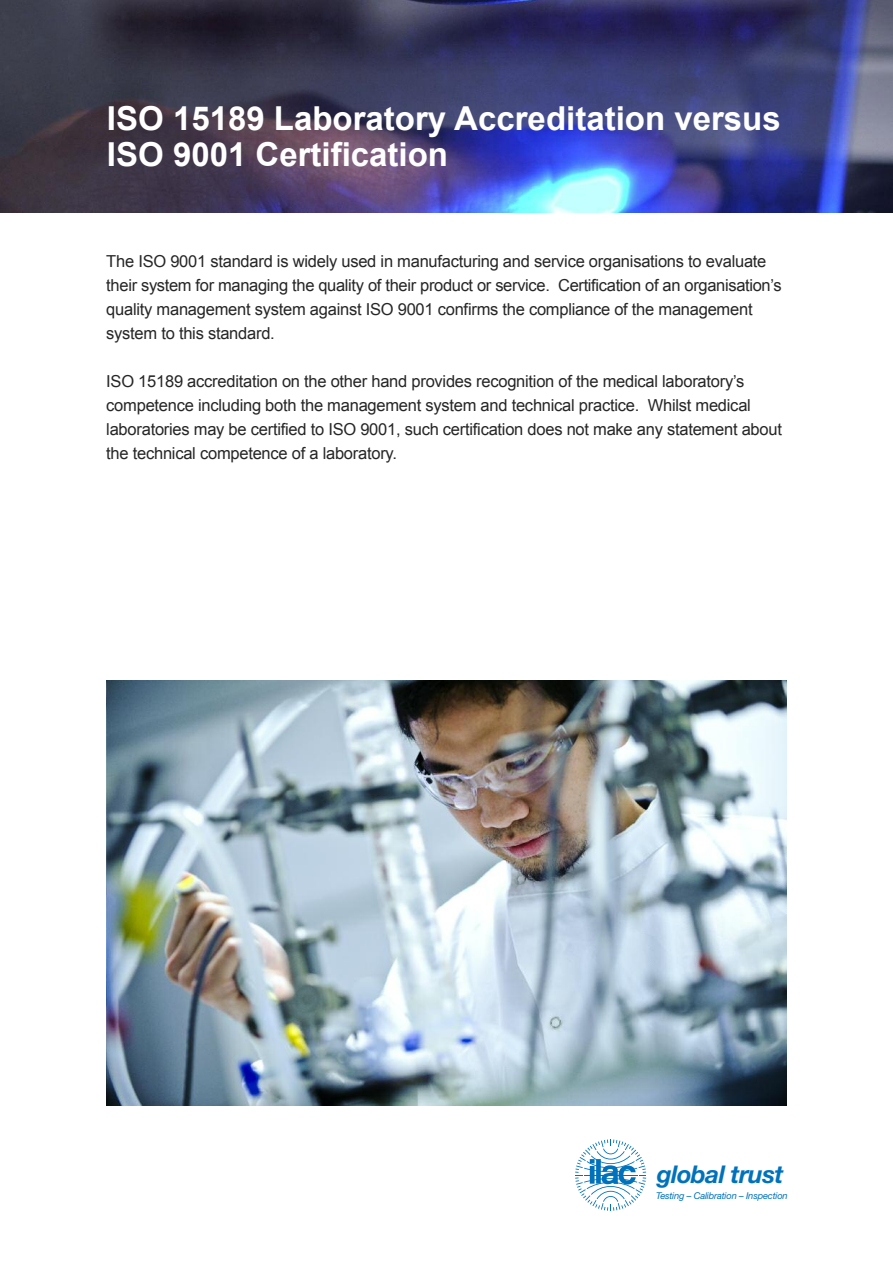
<style>
.page{position:relative;width:893px;height:1263px;background:#fff}
.page>*{position:absolute;margin:0;border:0;box-sizing:border-box;transform-origin:0 0}
.t1{font:700 33px/36px "Arial";color:#fff}
.t2{font:italic 700 24.45px "Helvetica Neue";letter-spacing:-.025em;color:#0072bc}
.t3{font:16.5px/24px "Arial";letter-spacing:-.015em;color:#272627}
.t4{font:italic 9.3px "Helvetica Neue";letter-spacing:-.02em;color:#0072bc}
</style>
<div class="page">
<img style="left:0;top:0;width:893px;height:213px">
<svg style="left:575px;top:1139px;width:71px;height:72px"></svg>
<img style="left:106px;top:680px;width:681px;height:426px">
<h1 class="t1" style="left:107px;top:101px;width:675px">ISO 15189 Laboratory Accreditation versus<br>ISO 9001 Certification</h1>
<p class="t3" style="left:106px;top:249px;width:677px">The ISO 9001 standard is widely used in manufacturing and service organisations to evaluate their system for managing the quality of their product or service. Certification of an organisation’s quality management system against ISO 9001 confirms the compliance of the management system to this standard.</p>
<p class="t3" style="left:106px;top:369px;width:677px">ISO 15189 accreditation on the other hand provides recognition of the medical laboratory’s competence including both the management system and technical practice. Whilst medical laboratories may be certified to ISO 9001, such certification does not make any statement about the technical competence of a laboratory.</p>
<h2 class="t2" style="left:657px;top:1166px;width:128px">global trust</h2>
<p class="t4" style="left:656px;top:1193px;width:133px">Testing – Calibration – Inspection</p>
</div>
